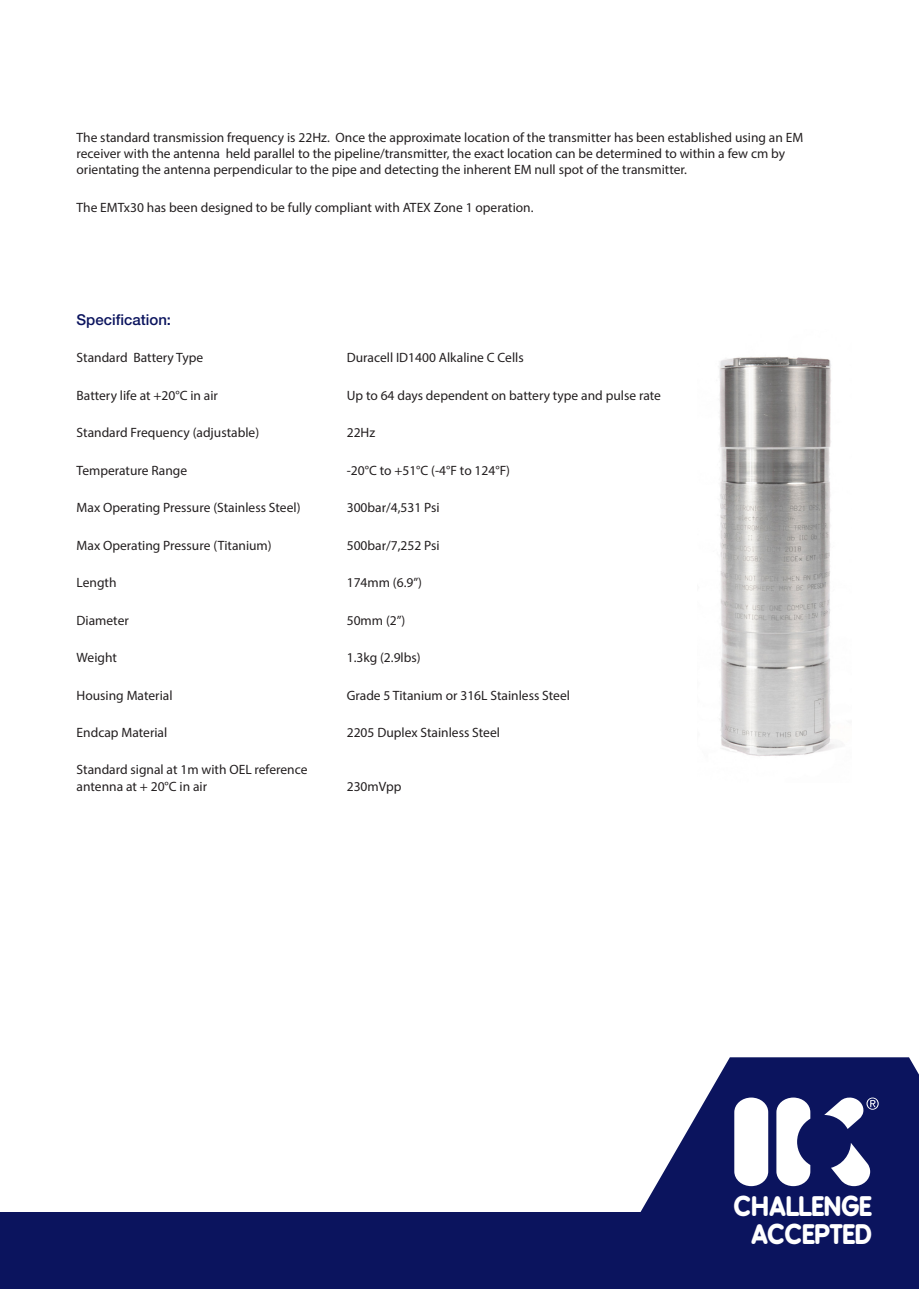
<style>
.page{position:relative;width:919px;height:1289px;background:#fff}
.page>*{position:absolute;margin:0;border:0;box-sizing:border-box;transform-origin:0 0}
.t1{font:700 25.5px/28.8px "B Preplay";letter-spacing:-.005em;color:#fff;text-align:right}
.t2{font:500 15px "Helvetica Neue LT Pro";color:#0b145e}
.t3{font:13.5px/16.2px "Myriad Pro";color:#231f20}
</style>
<div class="page">
<div style="left:0;top:1212px;width:918px;height:76px;background:#0b145e"></div>
<svg style="left:640px;top:1057px;width:278px;height:155px;fill:#0b145e"></svg>
<svg style="left:734px;top:1096px;width:144px;height:90px"></svg>
<img style="left:719px;top:356px;width:118px;height:400px">
<p class="t3" style="left:77px;top:129px;width:728px">The standard transmission frequency is 22Hz. Once the approximate location of the transmitter has been established using an EM receiver with the antenna held parallel to the pipeline/transmitter, the exact location can be determined to within a few cm by orientating the antenna perpendicular to the pipe and detecting the inherent EM null spot of the transmitter.</p>
<p class="t3" style="left:77px;top:199px;width:458px">The EMTx30 has been designed to be fully compliant with ATEX Zone 1 operation.</p>
<p class="t2" style="left:77px;top:311px;width:96px">Specification:</p>
<p class="t3" style="left:77px;top:349px;width:128px">Standard Battery Type</p>
<p class="t3" style="left:347px;top:349px;width:178px">Duracell ID1400 Alkaline C Cells</p>
<p class="t3" style="left:77px;top:387px;width:143px">Battery life at +20°C in air</p>
<p class="t3" style="left:347px;top:387px;width:316px">Up to 64 days dependent on battery type and pulse rate</p>
<p class="t3" style="left:77px;top:424px;width:184px">Standard Frequency (adjustable)</p>
<p class="t3" style="left:347px;top:424px;width:30px">22Hz</p>
<p class="t3" style="left:77px;top:462px;width:112px">Temperature Range</p>
<p class="t3" style="left:347px;top:462px;width:165px">-20°C to +51°C (-4°F to 124°F)</p>
<p class="t3" style="left:77px;top:499px;width:225px">Max Operating Pressure (Stainless Steel)</p>
<p class="t3" style="left:347px;top:499px;width:94px">300bar/4,531 Psi</p>
<p class="t3" style="left:77px;top:537px;width:197px">Max Operating Pressure (Titanium)</p>
<p class="t3" style="left:347px;top:537px;width:94px">500bar/7,252 Psi</p>
<p class="t3" style="left:77px;top:574px;width:41px">Length</p>
<p class="t3" style="left:347px;top:574px;width:77px">174mm (6.9”)</p>
<p class="t3" style="left:77px;top:612px;width:54px">Diameter</p>
<p class="t3" style="left:347px;top:612px;width:60px">50mm (2”)</p>
<p class="t3" style="left:77px;top:649px;width:42px">Weight</p>
<p class="t3" style="left:347px;top:649px;width:75px">1.3kg (2.9lbs)</p>
<p class="t3" style="left:77px;top:687px;width:97px">Housing Material</p>
<p class="t3" style="left:347px;top:687px;width:225px">Grade 5 Titanium or 316L Stainless Steel</p>
<p class="t3" style="left:77px;top:724px;width:92px">Endcap Material</p>
<p class="t3" style="left:347px;top:724px;width:155px">2205 Duplex Stainless Steel</p>
<p class="t3" style="left:77px;top:761px;width:232px">Standard signal at 1m with OEL reference</p>
<p class="t3" style="left:77px;top:777px;width:132px">antenna at + 20°C in air</p>
<p class="t3" style="left:347px;top:777px;width:56px">230mVpp</p>
<p class="t1" style="left:733px;top:1191px;width:140px">CHALLENGE<br>ACCEPTED</p>
</div>
